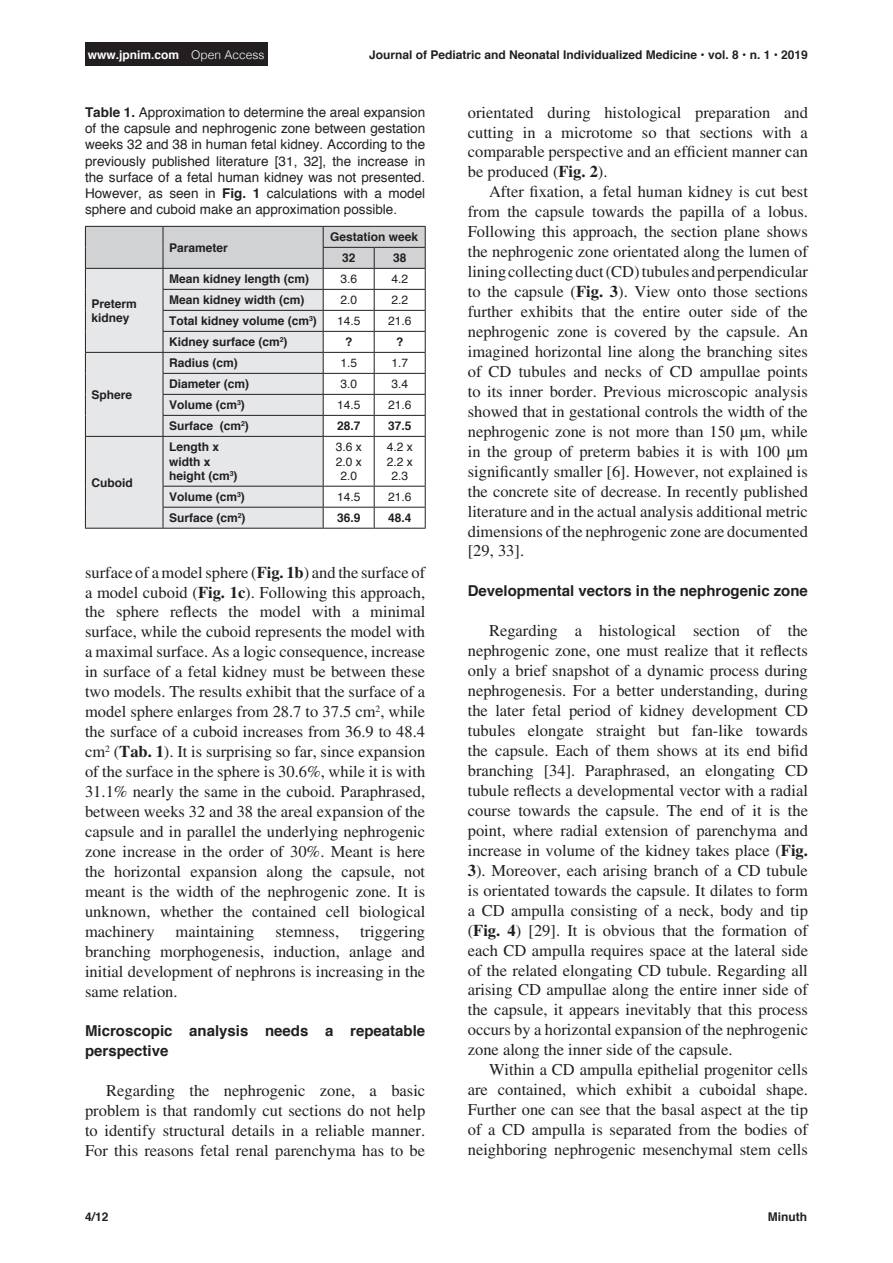
<style>
.page{position:relative;width:893px;height:1263px;background:#fff}
.page>*{position:absolute;margin:0;border:0;box-sizing:border-box;transform-origin:0 0}
.Body1{font:16.5px/20px "Times LT Std";color:#231f20;text-align:justify}
.Heading2{font:700 15px/20px "Helvetica";color:#231f20}
.t1{font:13.5px/16.2px "Helvetica";color:#231f20;text-align:justify}
.Table1{font:700 12px/14.4px "Helvetica";color:#231f20}
.Table1-2{font:12px/14.4px "Helvetica";color:#231f20;text-align:center}
.t2{font:700 12px "Helvetica";color:#fff}
.s1{font-weight:300}
.s2{font-weight:700}
</style>
<div class="page">
<div style="left:85px;top:43px;width:182px;height:23px;background:#231f20"></div>
<div style="left:86px;top:437px;width:237px;height:91px;background:#e6e7e9"></div>
<svg style="left:85px;top:226px;width:341px;height:210px"></svg>
<hr style="left:85px;top:436px;width:78px;height:1px;background:#231f20">
<hr style="left:85px;top:437px;width:1px;height:49px;background:#231f20">
<hr style="left:163px;top:436px;width:160px;height:1px;background:#231f20">
<hr style="left:163px;top:437px;width:1px;height:49px;background:#231f20">
<hr style="left:323px;top:436px;width:51px;height:1px;background:#231f20">
<hr style="left:323px;top:437px;width:1px;height:49px;background:#231f20">
<hr style="left:374px;top:436px;width:52px;height:1px;background:#231f20">
<hr style="left:374px;top:437px;width:1px;height:49px;background:#231f20">
<hr style="left:425px;top:437px;width:1px;height:49px;background:#231f20">
<hr style="left:163px;top:486px;width:160px;height:1px;background:#231f20">
<hr style="left:323px;top:486px;width:51px;height:1px;background:#231f20">
<hr style="left:374px;top:486px;width:52px;height:1px;background:#231f20">
<svg style="left:85px;top:486px;width:1px;height:42px"></svg>
<hr style="left:163px;top:507px;width:160px;height:1px;background:#231f20">
<svg style="left:163px;top:486px;width:1px;height:42px"></svg>
<hr style="left:323px;top:507px;width:51px;height:1px;background:#231f20">
<svg style="left:323px;top:486px;width:1px;height:42px"></svg>
<hr style="left:374px;top:507px;width:52px;height:1px;background:#231f20">
<svg style="left:374px;top:486px;width:1px;height:42px"></svg>
<svg style="left:425px;top:486px;width:1px;height:42px"></svg>
<hr style="left:85px;top:528px;width:78px;height:1px;background:#231f20">
<hr style="left:163px;top:528px;width:160px;height:1px;background:#231f20">
<hr style="left:323px;top:528px;width:51px;height:1px;background:#231f20">
<hr style="left:374px;top:528px;width:52px;height:1px;background:#231f20">
<p class="t2" style="left:88px;top:45px;width:178px">www.jpnim.com <span class="s1">Open Access</span></p>
<p class="Table1" style="left:369px;top:47px;width:440px">Journal of Pediatric and Neonatal Individualized Medicine • vol. 8 • n. 1 • 2019</p>
<p class="t1" style="left:85px;top:105px;width:342px"><span class="s2">Table 1.</span> Approximation to determine the areal expansion of the capsule and nephrogenic zone between gestation weeks 32 and 38 in human fetal kidney. According to the previously published literature [31, 32], the increase in the surface of a fetal human kidney was not presented.<br>However, as seen in <span class="s2">Fig. 1</span> calculations with a model sphere and cuboid make an approximation possible.</p>
<p class="Table1" style="left:169px;top:241px;width:60px">Parameter</p>
<p class="Table1" style="left:330px;top:230px;width:90px">Gestation week</p>
<p class="Table1" style="left:342px;top:251px;width:15px">32</p>
<p class="Table1" style="left:393px;top:251px;width:15px">38</p>
<p class="Table1" style="left:91px;top:296px;width:47px">Preterm kidney</p>
<p class="Table1" style="left:91px;top:388px;width:42px">Sphere</p>
<p class="Table1" style="left:91px;top:475px;width:43px">Cuboid</p>
<p class="Table1" style="left:169px;top:272px;width:142px">Mean kidney length (cm)</p>
<p class="Table1-2" style="left:340px;top:272px;width:18px">3.6</p>
<p class="Table1-2" style="left:391px;top:272px;width:18px">4.2</p>
<p class="Table1" style="left:169px;top:293px;width:137px">Mean kidney width (cm)</p>
<p class="Table1-2" style="left:340px;top:293px;width:18px">2.0</p>
<p class="Table1-2" style="left:391px;top:293px;width:18px">2.2</p>
<p class="Table1" style="left:169px;top:314px;width:149px">Total kidney volume (cm<sup>3</sup>)</p>
<p class="Table1-2" style="left:337px;top:314px;width:25px">14.5</p>
<p class="Table1-2" style="left:388px;top:314px;width:25px">21.6</p>
<p class="Table1" style="left:169px;top:335px;width:120px">Kidney surface (cm<sup>2</sup>)</p>
<p class="Table1" style="left:345px;top:335px;width:9px">?</p>
<p class="Table1" style="left:396px;top:335px;width:9px">?</p>
<p class="Table1" style="left:169px;top:356px;width:70px">Radius (cm)</p>
<p class="Table1-2" style="left:340px;top:356px;width:18px">1.5</p>
<p class="Table1-2" style="left:391px;top:356px;width:18px">1.7</p>
<p class="Table1" style="left:169px;top:377px;width:82px">Diameter (cm)</p>
<p class="Table1-2" style="left:340px;top:377px;width:18px">3.0</p>
<p class="Table1-2" style="left:391px;top:377px;width:18px">3.4</p>
<p class="Table1" style="left:169px;top:398px;width:77px">Volume (cm<sup>3</sup>)</p>
<p class="Table1-2" style="left:337px;top:398px;width:25px">14.5</p>
<p class="Table1-2" style="left:388px;top:398px;width:25px">21.6</p>
<p class="Table1" style="left:169px;top:419px;width:81px">Surface (cm<sup>2</sup>)</p>
<p class="Table1" style="left:337px;top:419px;width:25px">28.7</p>
<p class="Table1" style="left:388px;top:419px;width:25px">37.5</p>
<p class="Table1" style="left:169px;top:440px;width:70px">Length x width x height (cm<sup>3</sup>)</p>
<p class="Table1-2" style="left:336px;top:440px;width:28px">3.6 x<br>2.0 x<br>2.0</p>
<p class="Table1-2" style="left:387px;top:440px;width:28px">4.2 x<br>2.2 x<br>2.3</p>
<p class="Table1" style="left:169px;top:490px;width:77px">Volume (cm<sup>3</sup>)</p>
<p class="Table1-2" style="left:337px;top:490px;width:25px">14.5</p>
<p class="Table1-2" style="left:388px;top:490px;width:25px">21.6</p>
<p class="Table1" style="left:169px;top:511px;width:78px">Surface (cm<sup>2</sup>)</p>
<p class="Table1" style="left:337px;top:511px;width:25px">36.9</p>
<p class="Table1" style="left:388px;top:511px;width:25px">48.4</p>
<p class="Body1" style="left:85px;top:562px;width:342px">surface of a model sphere (<span class="s2">Fig. 1b</span>) and the surface of a model cuboid (<span class="s2">Fig. 1c</span>). Following this approach, the sphere reflects the model with a minimal surface, while the cuboid represents the model with a maximal surface. As a logic consequence, increase in surface of a fetal kidney must be between these two models. The results exhibit that the surface of a model sphere enlarges from 28.7 to 37.5 cm<sup>2</sup>, while the surface of a cuboid increases from 36.9 to 48.4 cm<sup>2</sup> (<span class="s2">Tab. 1</span>). It is surprising so far, since expansion of the surface in the sphere is 30.6%, while it is with 31.1% nearly the same in the cuboid. Paraphrased, between weeks 32 and 38 the areal expansion of the capsule and in parallel the underlying nephrogenic zone increase in the order of 30%. Meant is here the horizontal expansion along the capsule, not meant is the width of the nephrogenic zone. It is unknown, whether the contained cell biological machinery</p>
<p class="Body1" style="left:85px;top:921px;width:342px;text-indent:275px">triggering branching morphogenesis, induction, anlage and initial development of nephrons is increasing in the same relation.</p>
<p class="Heading2" style="left:85px;top:1021px;width:342px">Microscopic analysis needs a repeatable perspective</p>
<p class="Body1" style="left:85px;top:1081px;width:342px;text-indent:21px">Regarding the nephrogenic zone, a basic problem is that randomly cut sections do not help to identify structural details in a reliable manner.<br>For this reasons fetal renal parenchyma has to be</p>
<p class="Body1" style="left:176px;top:921px;width:80px">maintaining</p>
<p class="Body1" style="left:275px;top:921px;width:65px">stemness,</p>
<p class="Body1" style="left:468px;top:102px;width:342px">orientated during histological preparation and cutting in a microtome so that sections with a comparable perspective and an efficient manner can be produced (<span class="s2">Fig. 2</span>).</p>
<p class="Body1" style="left:468px;top:182px;width:342px;text-indent:21px">After fixation, a fetal human kidney is cut best from the capsule towards the papilla of a lobus.<br>Following this approach, the section plane shows the nephrogenic zone orientated along the lumen of lining collecting duct (CD) tubules and perpendicular to the capsule (<span class="s2">Fig. 3</span>). View onto those sections further exhibits that the entire outer side of the nephrogenic zone is covered by the capsule. An imagined horizontal line along the branching sites of CD tubules and necks of CD ampullae points to its inner border. Previous microscopic analysis showed that in gestational controls the width of the nephrogenic zone is not more than 150 µm, while in the group of preterm babies it is with 100 µm significantly smaller [6]. However, not explained is the concrete site of decrease. In recently published literature and in the actual analysis additional metric dimensions of the nephrogenic zone are documented [29, 33].</p>
<p class="Heading2" style="left:468px;top:581px;width:342px">Developmental vectors in the nephrogenic zone</p>
<p class="Body1" style="left:468px;top:621px;width:342px;text-indent:21px">Regarding a histological section of the nephrogenic zone, one must realize that it reflects only a brief snapshot of a dynamic process during nephrogenesis. For a better understanding, during the later fetal period of kidney development CD tubules elongate straight but fan-like towards the capsule. Each of them shows at its end bifid branching [34]. Paraphrased, an elongating CD tubule reflects a developmental vector with a radial course towards the capsule. The end of it is the point, where radial extension of parenchyma and increase in volume of the kidney takes place (<span class="s2">Fig.<br>3</span>). Moreover, each arising branch of a CD tubule is orientated towards the capsule. It dilates to form a CD ampulla consisting of a neck, body and tip (<span class="s2">Fig. 4</span>) [29]. It is obvious that the formation of each CD ampulla requires space at the lateral side of the related elongating CD tubule. Regarding all arising CD ampullae along the entire inner side of the capsule, it appears inevitably that this process occurs by a horizontal expansion of the nephrogenic zone along the inner side of the capsule.</p>
<p class="Body1" style="left:468px;top:1060px;width:342px;text-indent:21px">Within a CD ampulla epithelial progenitor cells are contained, which exhibit a cuboidal shape.<br>Further one can see that the basal aspect at the tip of a CD ampulla is separated from the bodies of neighboring nephrogenic mesenchymal stem cells</p>
<p class="Table1" style="left:85px;top:1210px;width:25px">4/12</p>
<p class="Table1" style="left:768px;top:1210px;width:41px">Minuth</p>
</div>
